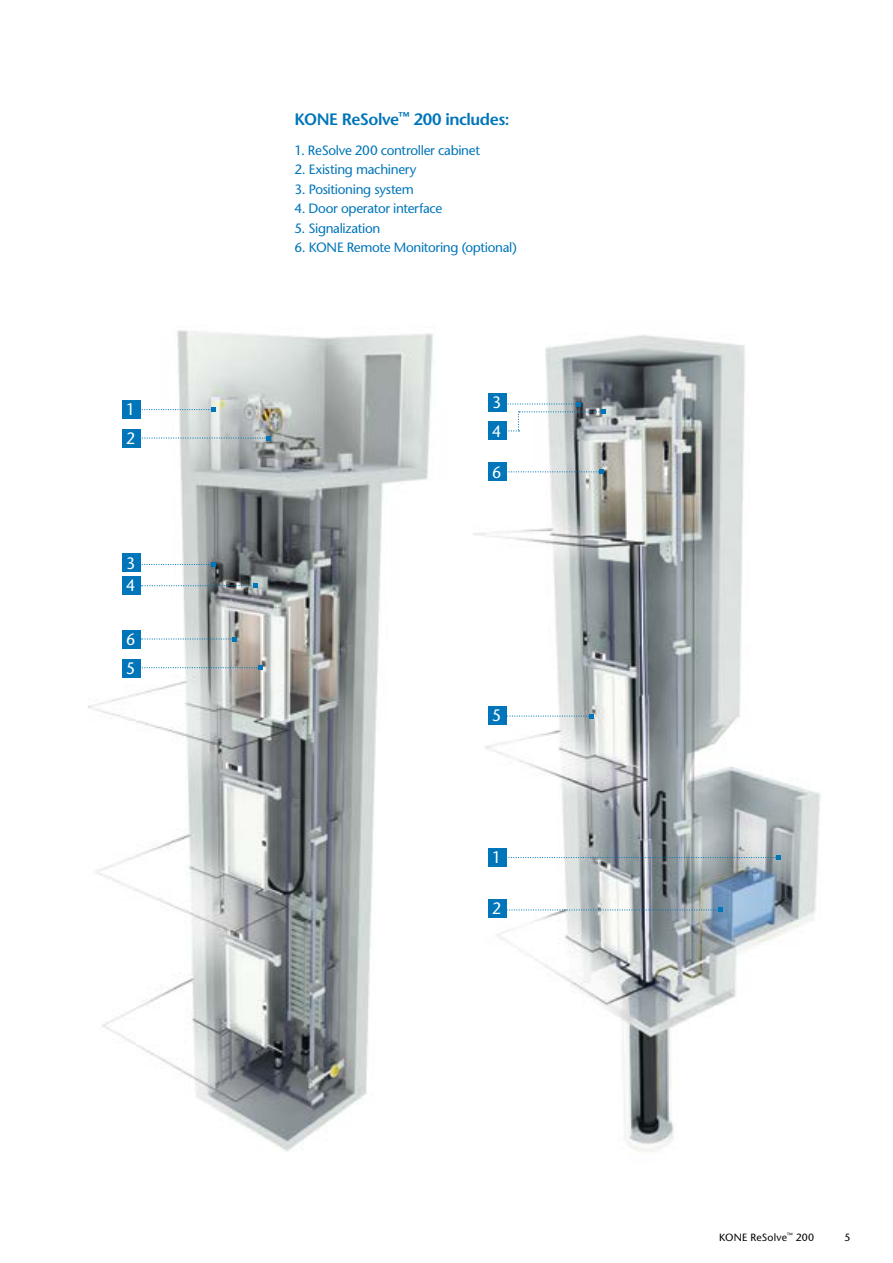
<style>
.page{position:relative;width:893px;height:1263px;background:#fff}
.page>*{position:absolute;margin:0;border:0;box-sizing:border-box;transform-origin:0 0}
.t1{font:600 16.5px "Stone Sans Std";letter-spacing:-.025em;color:#0075b9}
.t2{font:500 16.5px "Stone Sans Std";color:#fff;scale:.96 1}
.t3{font:500 13.5px "Stone Sans Std";letter-spacing:-.025em;color:#0075b9}
.t4{font:500 10.5px "Stone Sans Std";letter-spacing:.02em;color:#000}
</style>
<div class="page">
<img style="left:88px;top:330px;width:345px;height:821px">
<svg style="left:140px;top:562px;width:75px;height:5px"></svg>
<svg style="left:140px;top:407px;width:75px;height:5px"></svg>
<svg style="left:140px;top:583px;width:118px;height:5px"></svg>
<svg style="left:140px;top:436px;width:131px;height:4px"></svg>
<svg style="left:140px;top:637px;width:96px;height:4px"></svg>
<svg style="left:140px;top:665px;width:122px;height:5px"></svg>
<div style="left:122px;top:576px;width:18px;height:19px;background:#0075b9"></div>
<div style="left:122px;top:429px;width:18px;height:19px;background:#0075b9"></div>
<div style="left:122px;top:554px;width:18px;height:18px;background:#0075b9"></div>
<div style="left:122px;top:400px;width:18px;height:19px;background:#0075b9"></div>
<div style="left:122px;top:659px;width:18px;height:18px;background:#0075b9"></div>
<div style="left:122px;top:630px;width:18px;height:18px;background:#0075b9"></div>
<img style="left:473px;top:335px;width:348px;height:817px">
<svg style="left:506px;top:470px;width:98px;height:4px"></svg>
<svg style="left:506px;top:714px;width:88px;height:4px"></svg>
<svg style="left:506px;top:855px;width:275px;height:5px"></svg>
<svg style="left:506px;top:908px;width:217px;height:4px"></svg>
<div style="left:488px;top:899px;width:18px;height:19px;background:#0075b9"></div>
<div style="left:488px;top:393px;width:18px;height:19px;background:#0075b9"></div>
<div style="left:488px;top:848px;width:18px;height:19px;background:#0075b9"></div>
<div style="left:488px;top:462px;width:18px;height:19px;background:#0075b9"></div>
<div style="left:488px;top:706px;width:18px;height:19px;background:#0075b9"></div>
<svg style="left:491px;top:402px;width:115px;height:29px"></svg>
<div style="left:488px;top:422px;width:18px;height:18px;background:#0075b9"></div>
<p class="t2" style="left:126px;top:400px;width:11px">1</p>
<p class="t2" style="left:126px;top:428px;width:11px">2</p>
<p class="t2" style="left:126px;top:553px;width:11px">3</p>
<p class="t2" style="left:126px;top:576px;width:11px">4</p>
<p class="t2" style="left:126px;top:629px;width:11px">6</p>
<p class="t2" style="left:126px;top:658px;width:11px">5</p>
<p class="t1" style="left:294px;top:109px;width:217px">KONE ReSolve<sup>™</sup> 200 includes:</p>
<p class="t3" style="left:294px;top:142px;width:187px">1. ReSolve 200 controller cabinet</p>
<p class="t3" style="left:294px;top:161px;width:124px">2. Existing machinery</p>
<p class="t3" style="left:294px;top:181px;width:121px">3. Positioning system</p>
<p class="t3" style="left:294px;top:200px;width:149px">4. Door operator interface</p>
<p class="t3" style="left:294px;top:220px;width:87px">5. Signalization</p>
<p class="t3" style="left:294px;top:239px;width:224px">6. KONE Remote Monitoring (optional)</p>
<p class="t2" style="left:492px;top:393px;width:11px">3</p>
<p class="t2" style="left:492px;top:421px;width:11px">4</p>
<p class="t2" style="left:492px;top:462px;width:11px">6</p>
<p class="t2" style="left:492px;top:705px;width:11px">5</p>
<p class="t2" style="left:492px;top:848px;width:11px">1</p>
<p class="t2" style="left:492px;top:899px;width:11px">2</p>
<p class="t4" style="left:719px;top:1231px;width:97px">KONE ReSolve<sup>™</sup> 200</p>
<p class="t4" style="left:844px;top:1231px;width:8px">5</p>
</div>
